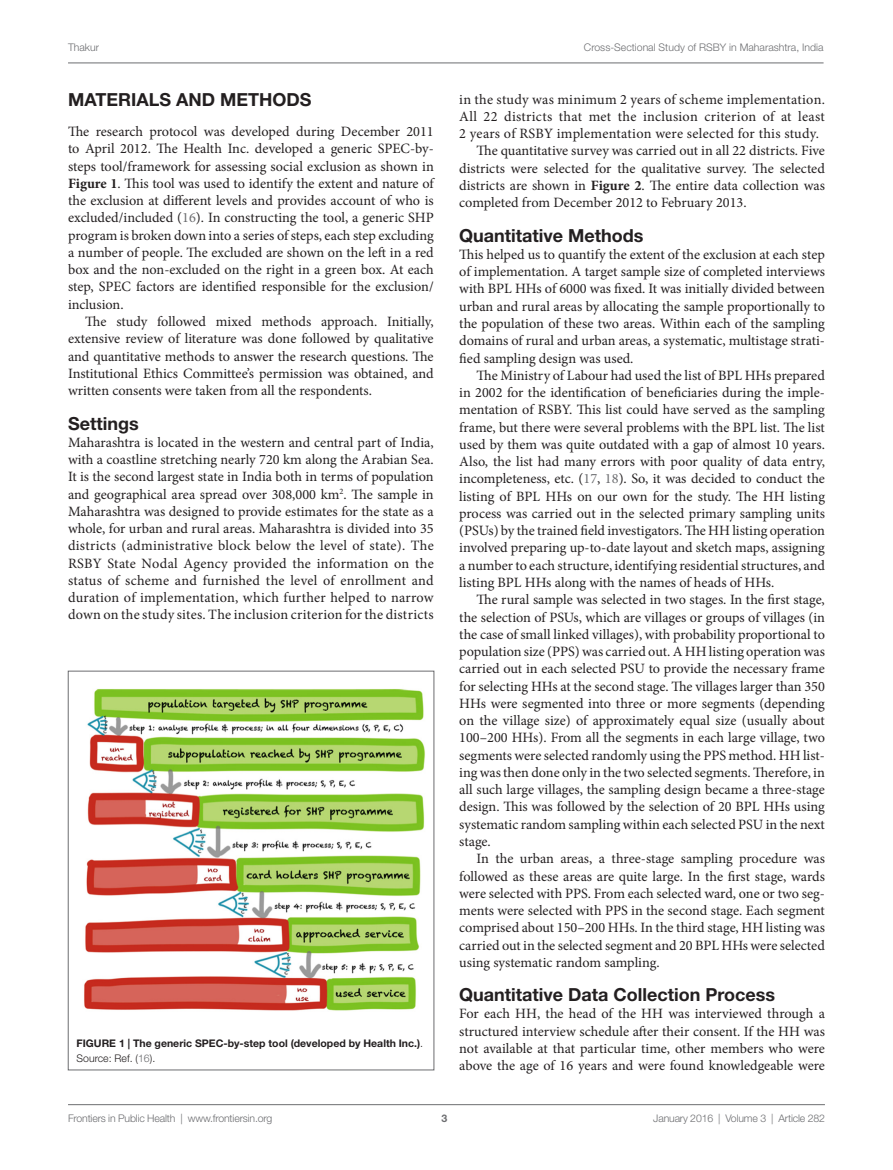
<style>
.page{position:relative;width:893px;height:1170px;background:#fff}
.page>*{position:absolute;margin:0;border:0;box-sizing:border-box;transform-origin:0 0}
.t1{font:700 18px "Helvetica Neue LT Std";color:#231f20}
.t2{font:14.25px/17.2px "Minion Pro";color:#231f20;text-align:justify}
.t3{font:14.25px "Minion Pro";letter-spacing:.02em;color:#231f20}
.t4{font:300 10.5px "Helvetica Neue LT Std";letter-spacing:-.015em;color:#6c6d70}
.t5{font:700 10.5px/14.2px "Helvetica Neue LT Std";color:#231f20}
.t6{font:700 10.5px "Helvetica Neue LT Std";color:#6c6d70}
.s1{font-weight:700}
.s2{color:#6c6d70}
.s3{font-weight:300}
.s4{font-weight:300;color:#6c6d70}
</style>
<div class="page">
<img style="left:84px;top:689px;width:341px;height:322px">
<div style="left:68px;top:671px;width:366px;height:399px;border:1px solid #6c6d70"></div>
<hr style="left:68px;top:1104px;width:757px;height:1px;background:#6c6d70">
<hr style="left:68px;top:63px;width:756px;height:1px;background:#6c6d70">
<p class="t4" style="left:68px;top:41px;width:33px">Thakur</p>
<p class="t4" style="left:584px;top:41px;width:241px">Cross-Sectional Study of RSBY in Maharashtra, India</p>
<p class="t1" style="left:68px;top:88px;width:50px">MATERIALS</p>
<p class="t1" style="left:176px;top:88px;width:136px">AN D METHODS</p>
<p class="t2" style="left:68px;top:123px;width:367px">The research protocol was developed during December 2011 to April 2012. The Health Inc. developed a generic SPEC-by&shy;steps tool/framework for assessing social exclusion as shown in <span class="s1">Figure 1</span>. This tool was used to identify the extent and nature of the exclusion at different levels and provides account of who is excluded/included (<span class="s2">16</span>). In constructing the tool, a generic SHP program is broken down into a series of steps, each step excluding a number of people. The excluded are shown on the left in a red box and the non-excluded on the right in a green box. At each step, SPEC factors are identified responsible for the exclusion/ inclusion.</p>
<p class="t2" style="left:68px;top:313px;width:367px;text-indent:17px">The study followed mixed methods approach. Initially, extensive review of literature was done followed by qualitative and quantitative methods to answer the research questions. The Institutional Ethics Committee’s permission was obtained, and written consents were taken from all the respondents.</p>
<p class="t1" style="left:68px;top:412px;width:72px">Settings</p>
<p class="t2" style="left:68px;top:433px;width:367px">Maharashtra is located in the western and central part of India, with a coastline stretching nearly 720 km along the Arabian Sea.<br>It is the second largest state in India both in terms of population and geographical area spread over 308,000 km<sup>2</sup>. The sample in Maharashtra was designed to provide estimates for the state as a whole, for urban and rural areas. Maharashtra is divided into 35 districts (administrative block below the level of state). The RSBY State Nodal Agency provided the information on the status of scheme and furnished the level of enrollment and duration of implementation, which further helped to narrow down on the study sites. The inclusion criterion for the districts</p>
<p class="t5" style="left:77px;top:1036px;width:348px">FIG URE 1 | The generic SPEC-by-step tool (developed by Health Inc.)<span class="s3">.<br>Source: Ref. (</span><span class="s4">16</span><span class="s3">).</span></p>
<p class="t3" style="left:459px;top:89px;width:367px">in the study was minimum 2 years of scheme implementation.</p>
<p class="t3" style="left:459px;top:107px;width:367px">All 22 districts that met the inclusion criterion of at least</p>
<p class="t2" style="left:459px;top:125px;width:361px">2 years of RSBY implementation were selected for this study.</p>
<p class="t2" style="left:476px;top:142px;width:350px">The quantitative survey was carried out in all 22 districts. Five</p>
<p class="t2" style="left:459px;top:159px;width:367px">districts were selected for the qualitative survey. The selected</p>
<p class="t2" style="left:459px;top:177px;width:367px">districts are shown in <span class="s1">Figure 2</span>. The entire data collection was</p>
<p class="t2" style="left:459px;top:194px;width:289px">completed from December 2012 to February 2013.</p>
<p class="t1" style="left:459px;top:224px;width:186px">Quantitative Methods</p>
<p class="t2" style="left:459px;top:246px;width:367px">This helped us to quantify the extent of the exclusion at each step of implementation. A target sample size of completed interviews with BPL HHs of 6000 was fixed. It was initially divided between urban and rural areas by allocating the sample proportionally to the population of these two areas. Within each of the sampling domains of rural and urban areas, a systematic, multistage strati&shy;fied sampling design was used.</p>
<p class="t2" style="left:459px;top:366px;width:367px;text-indent:17px">The Ministry of Labour had used the list of BPL HHs prepared in 2002 for the identification of beneficiaries during the imple&shy;mentation of RSBY. This list could have served as the sampling frame, but there were several problems with the BPL list. The list used by them was quite outdated with a gap of almost 10 years.<br>Also, the list had many errors with poor quality of data entry, incompleteness, etc. (<span class="s2">17</span>, <span class="s2">18</span>). So, it was decided to conduct the listing of BPL HHs on our own for the study. The HH listing process was carried out in the selected primary sampling units (PSUs) by the trained field investigators. The HH listing operation involved preparing up-to-date layout and sketch maps, assigning a number to each structure, identifying residential structures, and listing BPL HHs along with the names of heads of HHs.</p>
<p class="t2" style="left:459px;top:591px;width:367px;text-indent:17px">The rural sample was selected in two stages. In the first stage, the selection of PSUs, which are villages or groups of villages (in the case of small linked villages), with probability proportional to population size (PPS) was carried out. A HH listing operation was carried out in each selected PSU to provide the necessary frame for selecting HHs at the second stage. The villages larger than 350<br>HHs were segmented into three or more segments (depending on the village size) of approximately equal size (usually about 100–200 HHs). From all the segments in each large village, two segments were selected randomly using the PPS method. HH list&shy;ing was then done only in the two selected segments. Therefore, in all such large villages, the sampling design became a three-stage design. This was followed by the selection of 20 BPL HHs using systematic random sampling within each selected PSU in the next stage.</p>
<p class="t2" style="left:459px;top:850px;width:367px;text-indent:17px">In the urban areas, a three-stage sampling procedure was followed as these areas are quite large. In the first stage, wards were selected with PPS. From each selected ward, one or two seg&shy;ments were selected with PPS in the second stage. Each segment comprised about 150–200 HHs. In the third stage, HH listing was carried out in the selected segment and 20 BPL HHs were selected using systematic random sampling.</p>
<p class="t1" style="left:459px;top:983px;width:317px">Quantitative Data Collection Process</p>
<p class="t2" style="left:459px;top:1005px;width:367px">For each HH, the head of the HH was interviewed through a structured interview schedule after their consent. If the HH was not available at that particular time, other members who were above the age of 16 years and were found knowledgeable were</p>
<p class="t4" style="left:68px;top:1111px;width:206px">Frontiers in Public Health | www.frontiersin.org</p>
<p class="t6" style="left:441px;top:1111px;width:7px">3</p>
<p class="t4" style="left:653px;top:1111px;width:173px">January 2016 | Volume 3 | Article 282</p>
</div>
